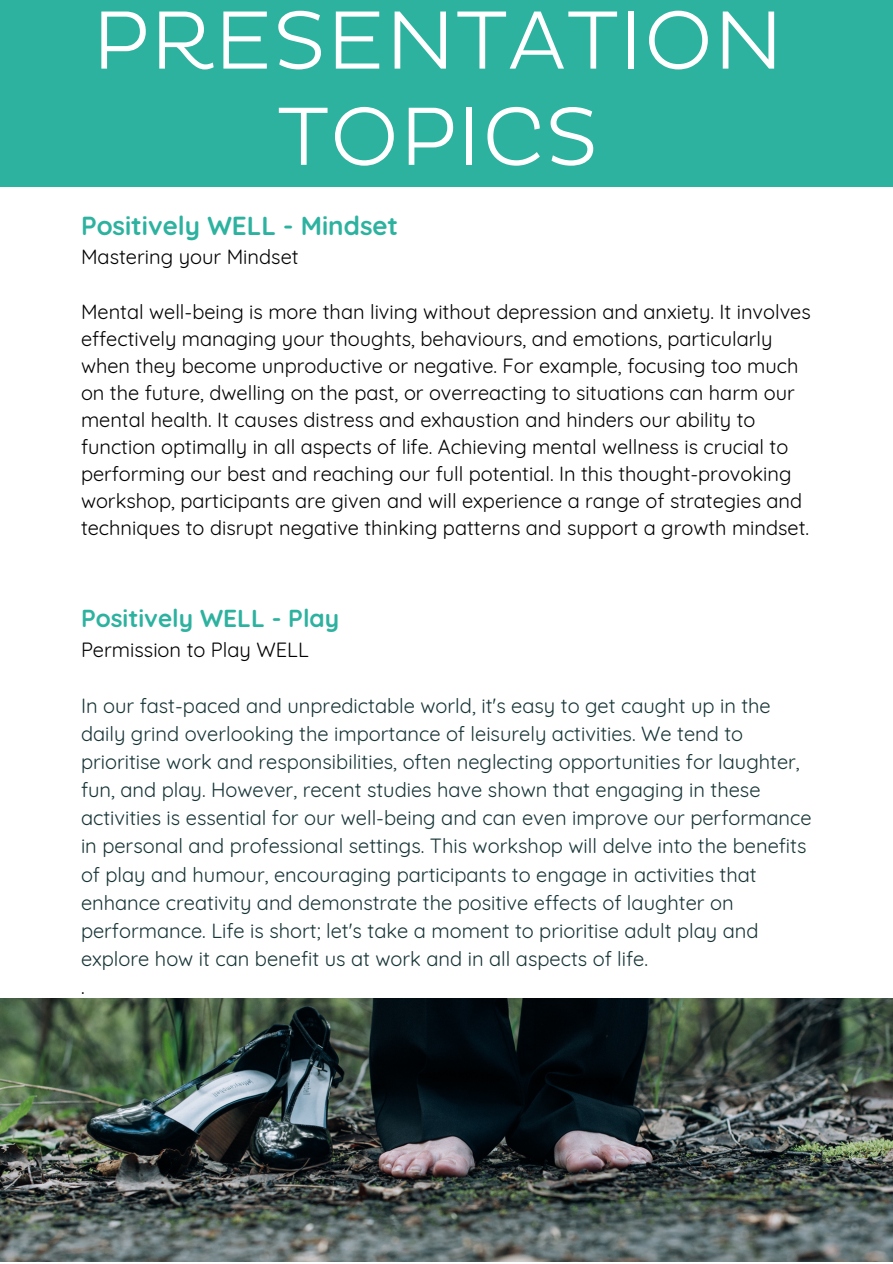
<style>
.page{position:relative;width:893px;height:1264px;background:#fff}
.page>*{position:absolute;margin:0;border:0;box-sizing:border-box;transform-origin:0 0}
.t1{font:300 83.85px/96.1px "Pluto";color:#fff;text-align:center}
.t2{font:700 25.95px "Quicksand";color:#2db2a0}
.t3{font:700 24.45px "Quicksand";color:#2db2a0}
.t4{font:20.1px/28px "Quicksand";color:#173436}
.t5{font:20.1px "Quicksand";color:#000}
.t6{font:19.95px/27px "Quicksand";color:#000}
</style>
<div class="page">
<div style="left:0;top:0;width:892px;height:186px;background:#2db2a0"></div>
<img style="left:0;top:998px;width:892px;height:263px">
<p class="t1" style="left:92px;top:-5px;width:693px">PRESENTATION<br>TOPICS</p>
<p class="t2" style="left:81px;top:209px;width:319px">Positively WELL - Mindset</p>
<p class="t5" style="left:81px;top:244px;width:219px">Mastering your Mindset</p>
<p class="t6" style="left:81px;top:298px;width:731px">Mental well-being is more than living without depression and anxiety. It involves effectively managing your thoughts, behaviours, and emotions, particularly when they become unproductive or negative. For example, focusing too much on the future, dwelling on the past, or overreacting to situations can harm our mental health. It causes distress and exhaustion and hinders our ability to function optimally in all aspects of life. Achieving mental wellness is crucial to performing our best and reaching our full potential. In this thought-provoking workshop, participants are given and will experience a range of strategies and techniques to disrupt negative thinking patterns and support a growth mindset.</p>
<p class="t3" style="left:81px;top:603px;width:260px">Positively WELL - Play</p>
<p class="t5" style="left:81px;top:636px;width:229px">Permission to Play WELL</p>
<p class="t4" style="left:81px;top:691px;width:732px">In our fast-paced and unpredictable world, it's easy to get caught up in the daily grind overlooking the importance of leisurely activities. We tend to prioritise work and responsibilities, often neglecting opportunities for laughter, fun, and play. However, recent studies have shown that engaging in these activities is essential for our well-being and can even improve our performance in personal and professional settings. This workshop will delve into the benefits of play and humour, encouraging participants to engage in activities that enhance creativity and demonstrate the positive effects of laughter on performance. Life is short; let's take a moment to prioritise adult play and explore how it can benefit us at work and in all aspects of life.</p>
<p class="t6" style="left:81px;top:973px;width:5px">.</p>
</div>
